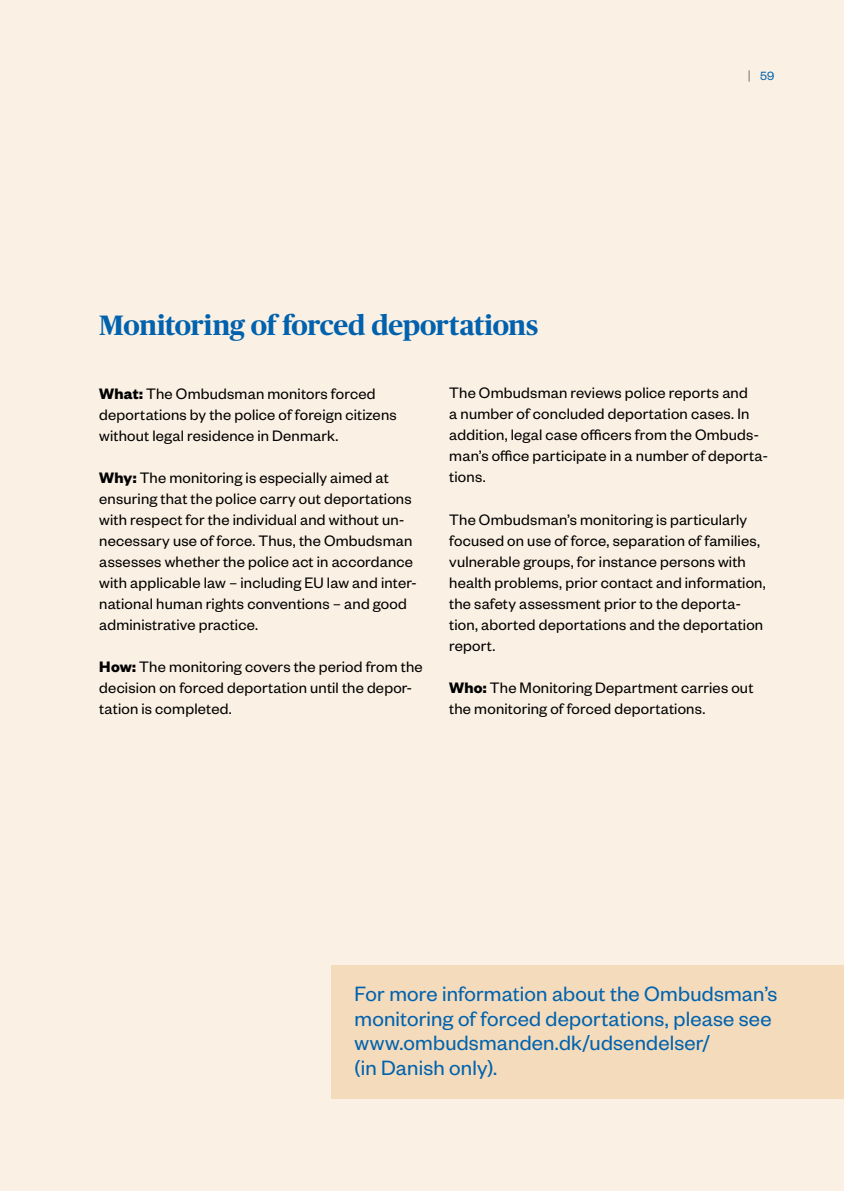
<style>
.page{position:relative;width:844px;height:1191px;background:#fff}
.page>*{position:absolute;margin:0;border:0;box-sizing:border-box;transform-origin:0 0}
.t1{font:28px "Publico Headline Bold 2";letter-spacing:-.015em;color:#0062ae}
.t2{font:22.75px/24.5px "Founders Grotesk Regular 2";letter-spacing:.01em;color:#0062ae}
.t3{font:16.62px/21px "Founders Grotesk Regular 2";letter-spacing:.01em;color:#000}
.t4{font:13.12px "Founders Grotesk Regular 2";color:#0062ae}
.s1{font-family:"Publico Headline Bold 2";color:#494948}
.s2{font-family:"Founders Grotesk Bold 2"}
</style>
<div class="page">
<div style="left:0;top:0;width:843px;height:1191px;background:#faf0e3"></div>
<div style="left:332px;top:965px;width:511px;height:133px;background:#f3dbbc"></div>
<h1 class="t1" style="left:99px;top:305px;width:440px">Monitoring of forced deportations</h1>
<p class="t4" style="left:747px;top:68px;width:28px"><span class="s1">|</span> 59</p>
<p class="t3" style="left:99px;top:382px;width:299px"><span class="s2">What:</span> The Ombudsman monitors forced deportations by the police of foreign citizens without legal residence in Denmark.</p>
<p class="t3" style="left:99px;top:466px;width:319px"><span class="s2">Why:</span> The monitoring is especially aimed at ensuring that the police carry out deportations with respect for the individual and without un&shy;necessary use of force. Thus, the Ombudsman assesses whether the police act in accordance with applicable law – including EU law and inter&shy;national human rights conventions – and good administrative practice.</p>
<p class="t3" style="left:99px;top:655px;width:325px"><span class="s2">How:</span> The monitoring covers the period from the decision on forced deportation until the depor&shy;tation is completed.</p>
<p class="t3" style="left:449px;top:382px;width:320px">The Ombudsman reviews police reports and<br>a number of concluded deportation cases. In addition, legal case officers from the Ombuds&shy;man’s office participate in a number of deporta&shy;tions.</p>
<p class="t3" style="left:449px;top:508px;width:318px">The Ombudsman’s monitoring is particularly focused on use of force, separation of families, vulnerable groups, for instance persons with health problems, prior contact and information, the safety assessment prior to the deporta&shy;tion, aborted deportations and the deportation report.</p>
<p class="t3" style="left:449px;top:676px;width:305px"><span class="s2">Who:</span> The Monitoring Department carries out the monitoring of forced deportations.</p>
<h2 class="t2" style="left:354px;top:980px;width:424px">For more information about the Ombudsman’s monitoring of forced deportations, please see www.ombudsmanden.dk/udsendelser/<br>(in Danish only).</h2>
</div>
